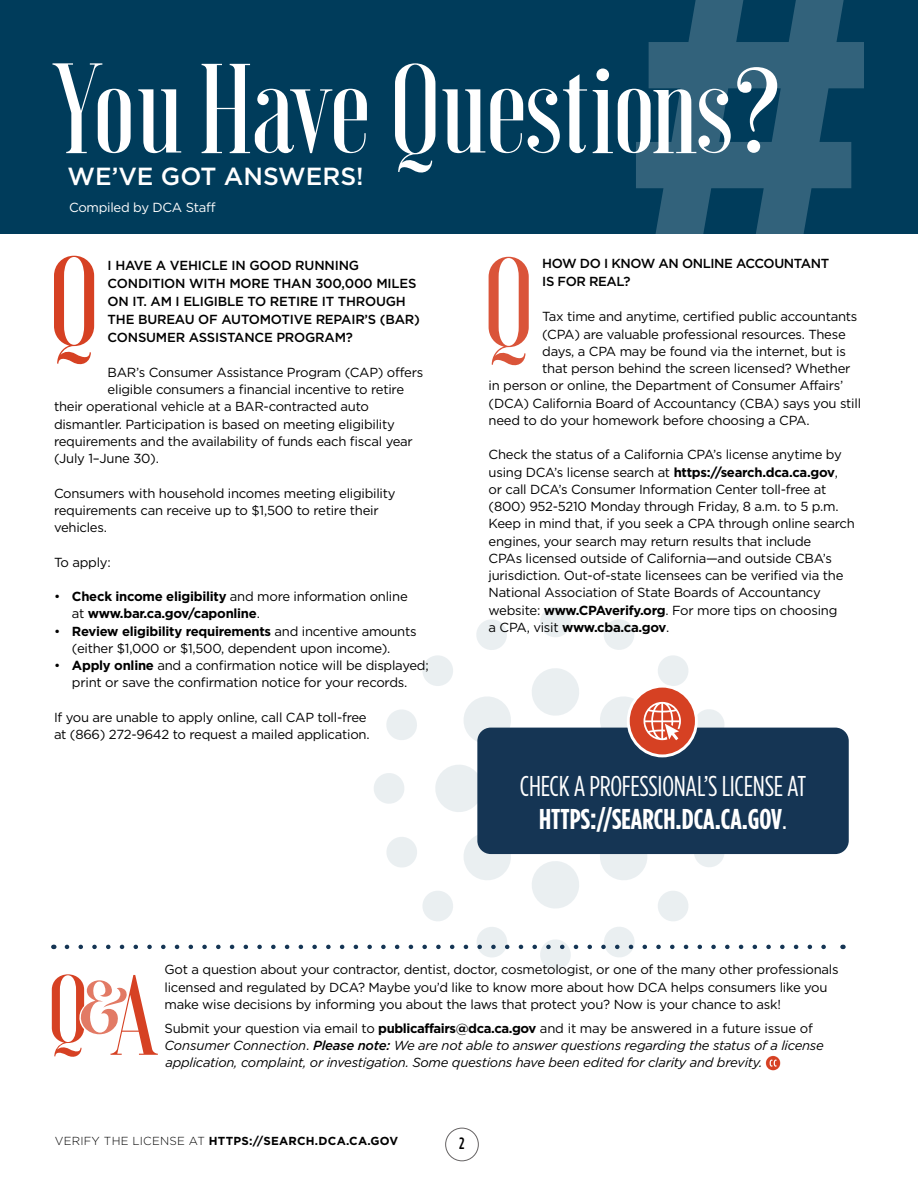
<style>
.page{position:relative;width:918px;height:1188px;background:#fff}
.page>*{position:absolute;margin:0;border:0;box-sizing:border-box;transform-origin:0 0}
.t1{font:28.65px/32.5px "Gotham Condensed";letter-spacing:-.01em;color:#fff;text-align:center}
.t2{font:500 24.75px "Gotham";color:#fff}
.t3{font:500 16.5px "Gotham Condensed";color:#000}
.t4{font:13.2px/17.2px "Gotham";letter-spacing:-.02em;color:#000}
.t5{font:italic 13.2px/17.2px "Gotham";letter-spacing:-.02em;color:#000}
.t6{font:500 13.2px/18px "Gotham";letter-spacing:-.015em;color:#000}
.t7{font:700 13.2px/17.2px "Gotham";color:#000}
.t8{font:13.2px "Gotham";letter-spacing:-.02em;color:#fff}
.t9{font:700 11.7px "Gotham";letter-spacing:.02em;color:#000}
.s1{font-weight:400}
.s2{font-weight:700}
.s3{font-style:normal}
.s4{font-weight:700;font-style:normal}
.s5{font-weight:500}
.s6{font-weight:300}
</style>
<div class="page">
<div style="left:0;top:0;width:918px;height:233px;background:#003c5b"></div>
<svg style="left:636px;top:0;width:228px;height:234px;fill:#32627b"></svg>
<svg style="left:395px;top:63px;width:40px;height:110px"></svg>
<svg style="left:442px;top:74px;width:145px;height:79px"></svg>
<div style="left:596px;top:69px;width:13px;height:12px;background:#fff;border-radius:50%"></div>
<svg style="left:593px;top:89px;width:138px;height:64px"></svg>
<svg style="left:53px;top:63px;width:78px;height:90px"></svg>
<svg style="left:138px;top:89px;width:43px;height:64px"></svg>
<svg style="left:202px;top:64px;width:165px;height:89px"></svg>
<svg style="left:737px;top:67px;width:40px;height:65px"></svg>
<svg style="left:747px;top:140px;width:13px;height:13px"></svg>
<svg style="left:54px;top:256px;width:40px;height:109px"></svg>
<svg style="left:489px;top:257px;width:40px;height:109px"></svg>
<div style="left:477px;top:728px;width:372px;height:126px;background:#153554;border-radius:13px"></div>
<svg style="left:52px;top:607px;width:784px;height:463px"></svg>
<div style="left:445px;top:1128px;width:34px;height:33px;border:1px solid #231f20;border-radius:50%"></div>
<p class="t2" style="left:68px;top:162px;width:298px">WE’VE GOT ANSWERS!</p>
<p class="t8" style="left:69px;top:200px;width:148px">Compiled by DCA Staff</p>
<p class="t6" style="left:108px;top:256px;width:314px">I HAVE A VEHICLE IN GOOD RUNNING CONDITION WITH MORE THAN 300,000 MILES ON IT. AM I ELIGIBLE TO RETIRE IT THROUGH THE BUREAU OF AUTOMOTIVE REPAIR’S (BAR)<br>CONSUMER ASSISTANCE PROGRAM?</p>
<p class="t4" style="left:108px;top:363px;width:317px">BAR’s Consumer Assistance Program (CAP) offers</p>
<p class="t4" style="left:54px;top:381px;width:360px;text-indent:54px">eligible consumers a fnancial incentive to retire their operational vehicle at a BAR-contracted auto dismantler. Participation is based on meeting eligibility requirements and the availability of funds each fscal year (July 1–June 30).</p>
<p class="t4" style="left:54px;top:484px;width:343px">Consumers with household incomes meeting eligibility requirements can receive up to $1,500 to retire their vehicles.</p>
<p class="t4" style="left:54px;top:553px;width:58px">To apply:</p>
<p class="t7" style="left:72px;top:588px;width:337px;text-indent:-18px"><span class="s1">•</span> Check income eligibility <span class="s1">and more information online at</span> www.bar.ca.gov/caponline<span class="s1">.</span></p>
<p class="t4" style="left:72px;top:622px;width:346px;text-indent:-18px">• <span class="s2">Review eligibility requirements</span> and incentive amounts (either $1,000 or $1,500, dependent upon income).</p>
<p class="t4" style="left:54px;top:657px;width:376px;text-align:center">• <span class="s2">Apply online</span> and a confrmation notice will be displayed; print or save the confrmation notice for your records.</p>
<p class="t4" style="left:54px;top:708px;width:317px">If you are unable to apply online, call CAP toll-free at (866) 272-9642 to request a mailed application.</p>
<p class="t6" style="left:542px;top:254px;width:289px">HOW DO I KNOW AN ONLINE ACCOUNTANT<br>IS FOR REAL?</p>
<p class="t4" style="left:542px;top:308px;width:317px">Tax time and anytime, certifed public accountants</p>
<p class="t4" style="left:542px;top:325px;width:305px">(CPA) are valuable professional resources. These</p>
<p class="t4" style="left:542px;top:342px;width:305px">days, a CPA may be found via the internet, but is</p>
<p class="t4" style="left:542px;top:360px;width:310px">that person behind the screen licensed? Whether</p>
<p class="t4" style="left:489px;top:377px;width:356px">in person or online, the Department of Consumer Affairs’</p>
<p class="t4" style="left:489px;top:394px;width:374px">(DCA) California Board of Accountancy (CBA) says you still</p>
<p class="t4" style="left:489px;top:411px;width:322px">need to do your homework before choosing a CPA.</p>
<p class="t4" style="left:489px;top:446px;width:355px">Check the status of a California CPA’s license anytime by using DCA’s license search at <span class="s2">https://search.dca.ca.gov</span>, or call DCA’s Consumer Information Center toll-free at</p>
<p class="t4" style="left:489px;top:498px;width:368px">(800) 952-5210 Monday through Friday, 8 a.m. to 5 p.m.<br>Keep in mind that, if you seek a CPA through online search engines, your search may return results that include<br>CPAs licensed outside of California—and outside CBA’s jurisdiction. Out-of-state licensees can be verifed via the National Association of State Boards of Accountancy website: <span class="s2">www.CPAverify.org</span>. For more tips on choosing<br>a CPA, visit <span class="s2">www.cba.ca.gov</span>.</p>
<p class="t1" style="left:520px;top:770px;width:288px">CHECK A PROFESSIONAL’S LICENSE AT<br><span class="s2">HTTPS://SEARCH.DCA.CA.GOV</span>.</p>
<p class="t4" style="left:165px;top:961px;width:676px">Got a question about your contractor, dentist, doctor, cosmetologist, or one of the many other professionals licensed and regulated by DCA? Maybe you’d like to know more about how DCA helps consumers like you make wise decisions by informing you about the laws that protect you? Now is your chance to ask!</p>
<p class="t5" style="left:165px;top:1020px;width:661px"><span class="s3">Submit your question via email to</span> <span class="s4">publicaffairs@dca.ca.gov</span> <span class="s3">and it may be answered in a future issue of<br></span>Consumer Connection<span class="s3">.</span> <span class="s5">Please note:</span> We are not able to answer questions regarding the status of a license application, complaint, or investigation. Some questions have been edited for clarity and brevity.</p>
<p class="t9" style="left:55px;top:1134px;width:345px"><span class="s6">VERIFY THE LICENSE AT</span> HTTPS://SEARCH.DCA.CA.GOV</p>
<p class="t3" style="left:459px;top:1135px;width:7px">2</p>
</div>
